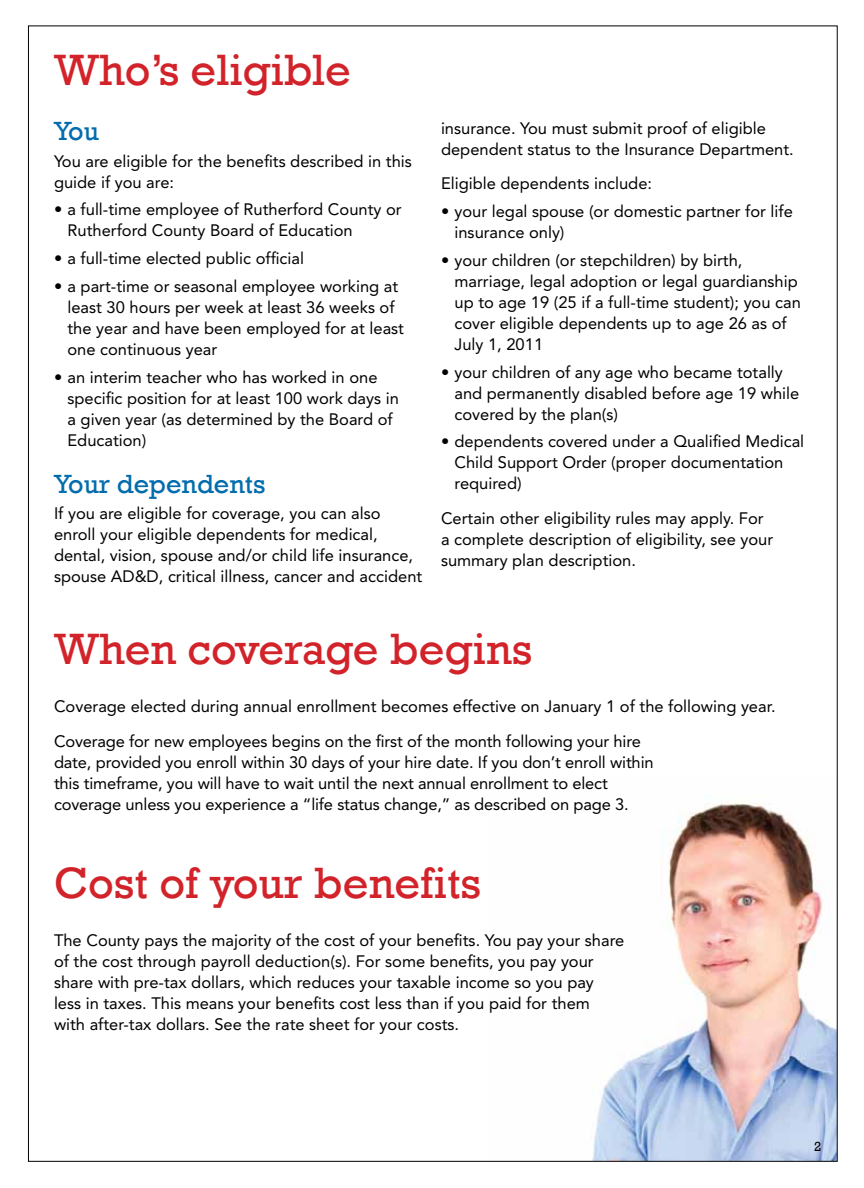
<style>
.page{position:relative;width:864px;height:1188px;background:#fff}
.page>*{position:absolute;margin:0;border:0;box-sizing:border-box;transform-origin:0 0}
.t1{font:45px "Rockwell";color:#d2232a}
.t2{font:27px "Rockwell";color:#026cad}
.t3{font:16.5px/21px "Avenir";color:#000}
.t4{font:13.5px "Rockwell";color:#000}
</style>
<div class="page">
<img style="left:592px;top:802px;width:244px;height:358px">
<h1 class="t1" style="left:54px;top:44px;width:299px">Who’s eligible</h1>
<h2 class="t2" style="left:54px;top:116px;width:46px">You</h2>
<p class="t3" style="left:54px;top:151px;width:359px">You are eligible for the benefits described in this guide if you are:</p>
<p class="t3" style="left:67px;top:199px;width:336px;text-indent:-13px">• a full-time employee of Rutherford County or<br>Rutherford County Board of Education</p>
<p class="t3" style="left:54px;top:248px;width:252px">• a full-time elected public official</p>
<p class="t3" style="left:67px;top:276px;width:338px;text-indent:-13px">• a part-time or seasonal employee working at least 30 hours per week at least 36 weeks of the year and have been employed for at least one continuous year</p>
<p class="t3" style="left:67px;top:367px;width:333px;text-indent:-13px">• an interim teacher who has worked in one specific position for at least 100 work days in a given year (as determined by the Board of Education)</p>
<h2 class="t2" style="left:54px;top:468px;width:213px">Your dependents</h2>
<p class="t3" style="left:54px;top:503px;width:370px">If you are eligible for coverage, you can also enroll your eligible dependents for medical, dental, vision, spouse and/or child life insurance, spouse AD&amp;D, critical illness, cancer and accident</p>
<p class="t3" style="left:441px;top:118px;width:354px">insurance. You must submit proof of eligible dependent status to the Insurance Department.</p>
<p class="t3" style="left:441px;top:173px;width:213px">Eligible dependents include:</p>
<p class="t3" style="left:455px;top:201px;width:340px;text-indent:-13px">• your legal spouse (or domestic partner for life insurance only)</p>
<p class="t3" style="left:455px;top:250px;width:348px;text-indent:-13px">• your children (or stepchildren) by birth, marriage, legal adoption or legal guardianship up to age 19 (25 if a full-time student); you can cover eligible dependents up to age 26 as of July 1, 2011</p>
<p class="t3" style="left:455px;top:362px;width:346px;text-indent:-13px">• your children of any age who became totally and permanently disabled before age 19 while covered by the plan(s)</p>
<p class="t3" style="left:455px;top:431px;width:351px;text-indent:-13px">• dependents covered under a Qualified Medical<br>Child Support Order (proper documentation required)</p>
<p class="t3" style="left:441px;top:508px;width:334px">Certain other eligibility rules may apply. For a complete description of eligibility, see your summary plan description.</p>
<h1 class="t1" style="left:54px;top:623px;width:480px">When coverage begins</h1>
<p class="t3" style="left:54px;top:689px;width:723px;line-height:34.5px">Coverage elected during annual enrollment becomes effective on January 1 of the following year.<br>Coverage for new employees begins on the first of the month following your hire</p>
<p class="t3" style="left:54px;top:751px;width:601px">date, provided you enroll within 30 days of your hire date. If you don’t enroll within this timeframe, you will have to wait until the next annual enrollment to elect coverage unless you experience a “life status change,” as described on page 3.</p>
<h1 class="t1" style="left:54px;top:857px;width:429px">Cost of your benefits</h1>
<p class="t3" style="left:54px;top:930px;width:572px">The County pays the majority of the cost of your benefits. You pay your share of the cost through payroll deduction(s). For some benefits, you pay your share with pre-tax dollars, which reduces your taxable income so you pay less in taxes. This means your benefits cost less than if you paid for them with after-tax dollars. See the rate sheet for your costs.</p>
<p class="t4" style="left:814px;top:1139px;width:9px">2</p>
</div>
